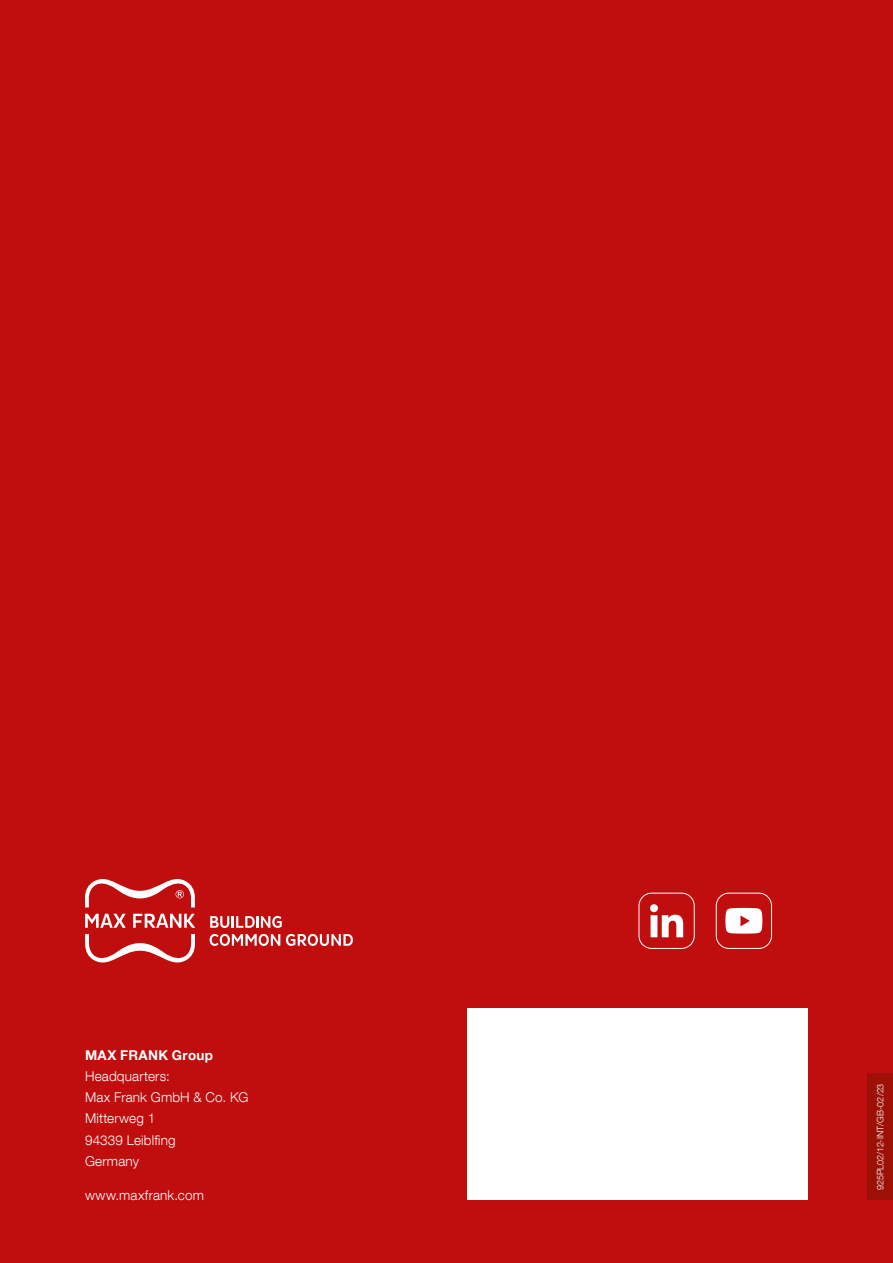
<style>
.page{position:relative;width:893px;height:1263px;background:#c00d0e}
.page>*{position:absolute;margin:0;border:0;box-sizing:border-box;transform-origin:0 0}
.t1{font:300 13.5px/21.3px "Helvetica Neue LT Com";letter-spacing:.01em;color:#fff}
.t2{font:700 13.5px "Helvetica Neue LT Com";letter-spacing:.02em;color:#fff}
.t3{font:300 9px "Helvetica Neue LT Com";color:#fff}
</style>
<div class="page">
<svg style="left:85px;top:934px;width:110px;height:28px"></svg>
<svg style="left:85px;top:879px;width:110px;height:28px"></svg>
<svg style="left:85px;top:914px;width:41px;height:14px"></svg>
<svg style="left:133px;top:914px;width:62px;height:14px"></svg>
<svg style="left:210px;top:916px;width:72px;height:12px"></svg>
<svg style="left:210px;top:934px;width:70px;height:12px"></svg>
<svg style="left:286px;top:934px;width:67px;height:12px"></svg>
<div style="left:867px;top:1074px;width:26px;height:126px;background:#9c1006"></div>
<div style="left:468px;top:1009px;width:340px;height:191px;background:#fff"></div>
<svg style="left:725px;top:908px;width:37px;height:26px"></svg>
<div style="left:716px;top:893px;width:56px;height:56px;border:1px solid #fff;border-radius:13px"></div>
<svg style="left:639px;top:893px;width:55px;height:55px"></svg>
<div style="left:639px;top:893px;width:56px;height:56px;border:1px solid #fff;border-radius:13px"></div>
<p class="t2" style="left:85px;top:1046px;width:130px">MAX FRANK Group</p>
<p class="t1" style="left:85px;top:1065px;width:165px">Headquarters:<br>Max Frank GmbH &amp; Co. KG<br>Mitterweg 1<br>94339 Leiblfing<br>Germany</p>
<p class="t1" style="left:85px;top:1184px;width:120px">www.maxfrank.com</p>
<p class="t3" style="left:875px;top:1190px;width:108px;rotate:-90deg">925PL02/12-INT/GB-02/23</p>
</div>
